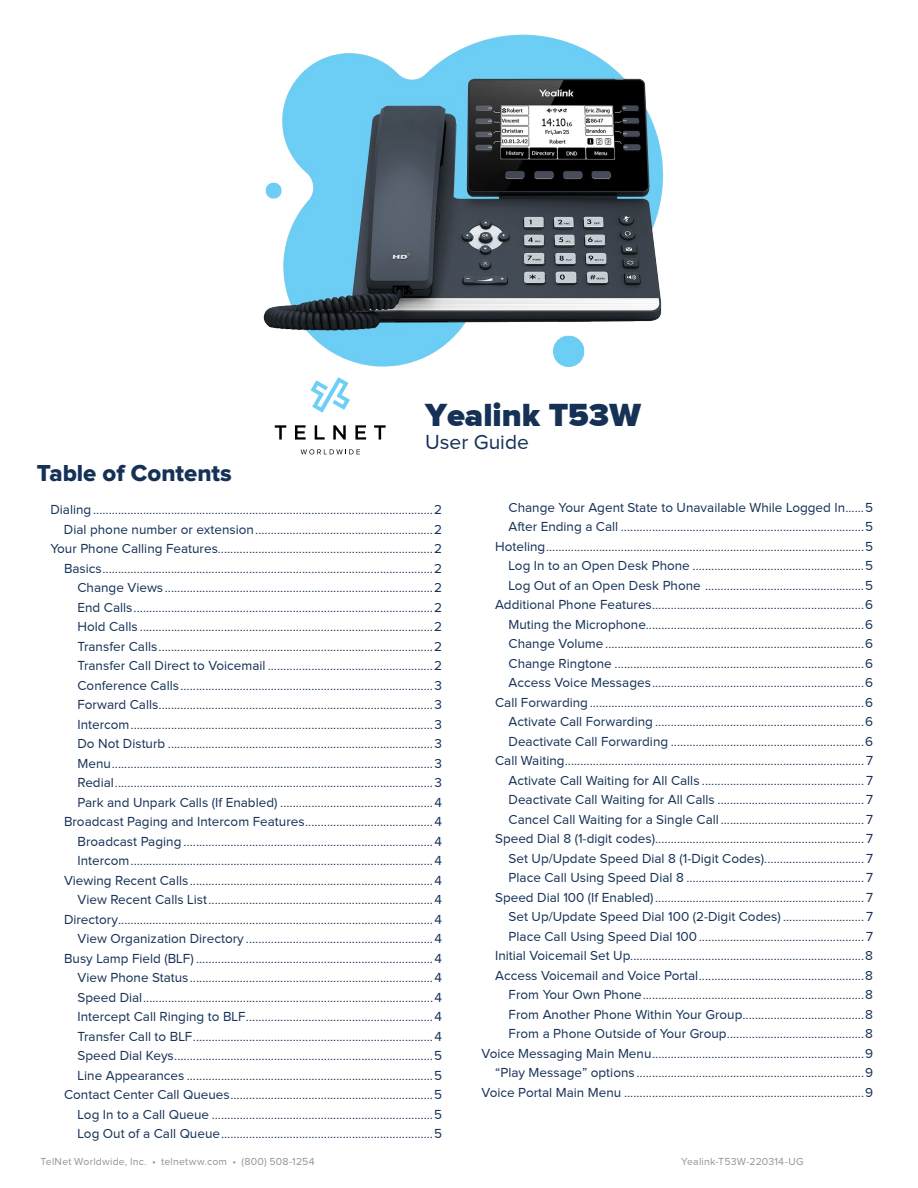
<style>
.page{position:relative;width:918px;height:1188px;background:#fff}
.page>*{position:absolute;margin:0;border:0;box-sizing:border-box;transform-origin:0 0}
.t1{font:900 33px "Proxima Nova";color:#153156}
.t2{font:24px "Proxima Nova Extrabld";color:#153156}
.t3{font:21px "Proxima Nova";color:#153156}
.t4{font:13.5px/19.5px "Proxima Nova";color:#153156;text-align:right}
.t5{font:10.5px "Proxima Nova";letter-spacing:.02em;color:#939598}
</style>
<div class="page">
<svg style="left:312px;top:391px;width:38px;height:22px"></svg>
<svg style="left:275px;top:425px;width:11px;height:15px"></svg>
<svg style="left:295px;top:425px;width:11px;height:15px"></svg>
<svg style="left:315px;top:425px;width:10px;height:15px"></svg>
<svg style="left:333px;top:425px;width:13px;height:15px"></svg>
<svg style="left:355px;top:425px;width:11px;height:15px"></svg>
<svg style="left:374px;top:425px;width:12px;height:15px"></svg>
<svg style="left:301px;top:449px;width:59px;height:5px"></svg>
<img style="left:263px;top:34px;width:401px;height:357px">
<h1 class="t1" style="left:425px;top:396px;width:217px">Yealink T53W</h1>
<h3 class="t3" style="left:425px;top:430px;width:105px">User Guide</h3>
<h2 class="t2" style="left:37px;top:459px;width:196px">Table of Contents</h2>
<p class="t4" style="left:50px;top:500px;width:393px">Dialing.............................................................................................................2<br>Dial phone number or extension.........................................................2<br>Your Phone Calling Features.....................................................................2<br>Basics..........................................................................................................2<br>Change Views ......................................................................................2<br>End Calls................................................................................................2<br>Hold Calls ..............................................................................................2<br>Transfer Calls........................................................................................2<br>Transfer Call Direct to Voicemail .....................................................2<br>Conference Calls.................................................................................3<br>Forward Calls........................................................................................3<br>Intercom.................................................................................................3<br>Do Not Disturb .....................................................................................3<br>Menu.......................................................................................................3<br>Redial......................................................................................................3<br>Park and Unpark Calls (If Enabled) .................................................4<br>Broadcast Paging and Intercom Features.........................................4<br>Broadcast Paging ................................................................................4<br>Intercom.................................................................................................4<br>Viewing Recent Calls..............................................................................4<br>View Recent Calls List........................................................................4<br>Directory.....................................................................................................4<br>View Organization Directory ............................................................4<br>Busy Lamp Field (BLF) ............................................................................4<br>View Phone Status..............................................................................4<br>Speed Dial.............................................................................................4<br>Intercept Call Ringing to BLF............................................................4<br>Transfer Call to BLF.............................................................................4<br>Speed Dial Keys...................................................................................5<br>Line Appearances ...............................................................................5<br>Contact Center Call Queues.................................................................5<br>Log In to a Call Queue .......................................................................5<br>Log Out of a Call Queue....................................................................5</p>
<p class="t4" style="left:482px;top:497px;width:393px">Change Your Agent State to Unavailable While Logged In......5<br>After Ending a Call ..............................................................................5<br>Hoteling......................................................................................................5<br>Log In to an Open Desk Phone .......................................................5<br>Log Out of an Open Desk Phone ...................................................5<br>Additional Phone Features....................................................................6<br>Muting the Microphone......................................................................6<br>Change Volume ...................................................................................6<br>Change Ringtone ................................................................................6<br>Access Voice Messages....................................................................6<br>Call Forwarding........................................................................................6<br>Activate Call Forwarding ...................................................................6<br>Deactivate Call Forwarding ..............................................................6<br>Call Waiting................................................................................................ 7<br>Activate Call Waiting for All Calls .................................................... 7<br>Deactivate Call Waiting for All Calls ............................................... 7<br>Cancel Call Waiting for a Single Call .............................................. 7<br>Speed Dial 8 (1-digit codes)................................................................... 7<br>Set Up/Update Speed Dial 8 (1-Digit Codes)................................ 7<br>Place Call Using Speed Dial 8 ......................................................... 7<br>Speed Dial 100 (If Enabled)................................................................... 7<br>Set Up/Update Speed Dial 100 (2-Digit Codes) .......................... 7<br>Place Call Using Speed Dial 100..................................................... 7<br>Initial Voicemail Set Up...........................................................................8<br>Access Voicemail and Voice Portal.....................................................8<br>From Your Own Phone.......................................................................8<br>From Another Phone Within Your Group.......................................8<br>From a Phone Outside of Your Group............................................8<br>Voice Messaging Main Menu....................................................................9 “Play Message” options .........................................................................9<br>Voice Portal Main Menu .............................................................................9</p>
<p class="t5" style="left:40px;top:1155px;width:276px">TelNet Worldwide, Inc. • telnetww.com • (800) 508-1254</p>
<p class="t5" style="left:681px;top:1155px;width:124px">Yealink-T53W-220314-UG</p>
</div>
